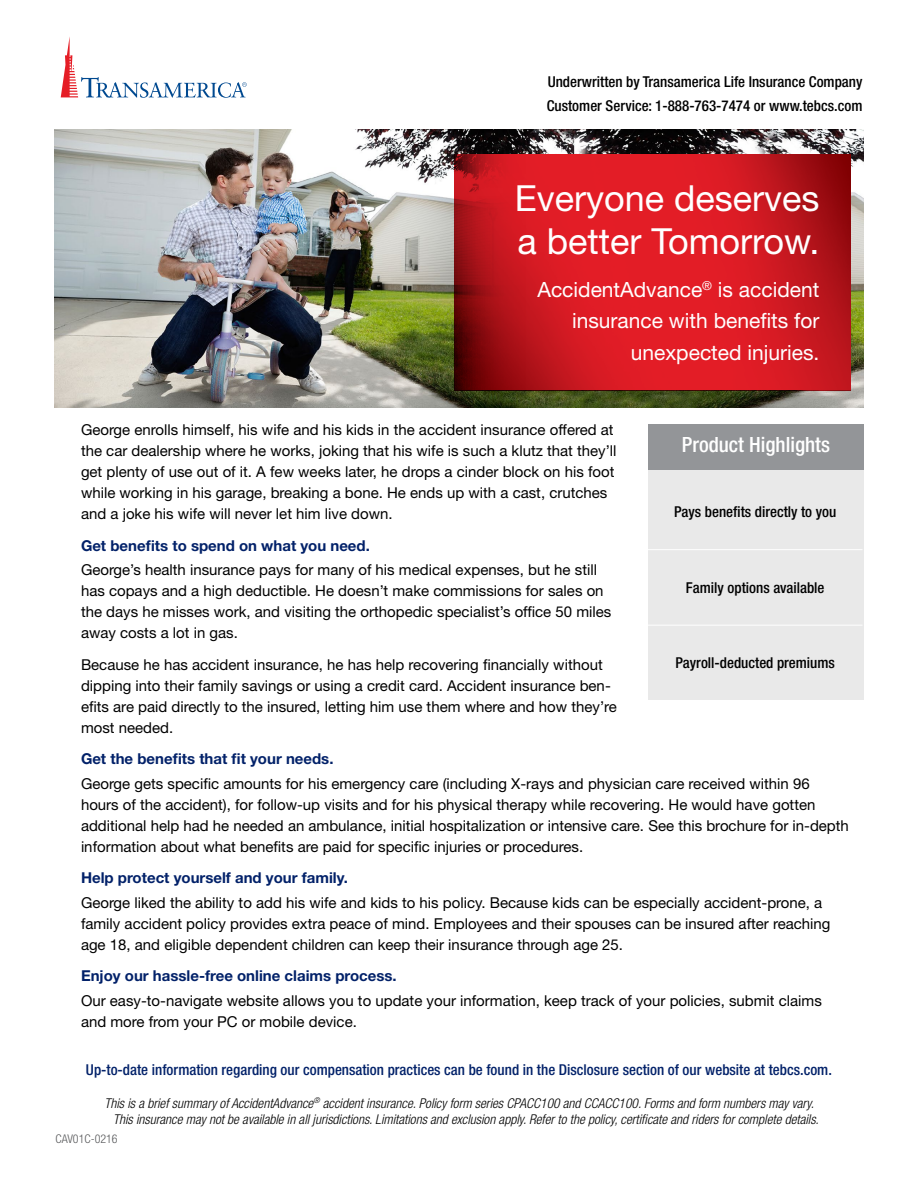
<style>
.page{position:relative;width:918px;height:1188px;background:#fff}
.page>*{position:absolute;margin:0;border:0;box-sizing:border-box;transform-origin:0 0}
.t1{font:36px/43.2px "Helvetica Neue LT Std";color:#fff}
.t2{font:21px/31.5px "Helvetica Neue LT Std";color:#fff;text-align:right}
.t3{font:500 condensed 21px "Helvetica Neue LT Std";color:#fff}
.t4{font:15px/21px "Helvetica Neue LT Std";color:#000}
.t5{font:500 condensed 15px/24px "Helvetica Neue LT Std";color:#000}
.t6{font:700 15px "Helvetica Neue LT Std";color:#022169}
.t7{font:500 condensed 15px "Helvetica Neue LT Std";color:#022169}
.t8{font:italic 300 condensed 13.5px/16.2px "Helvetica Neue LT Std";color:#000}
.t9{font:300 condensed 12px "Helvetica Neue LT Std";color:#58595b}
</style>
<div class="page">
<img style="left:54px;top:129px;width:810px;height:279px">
<div style="left:648px;top:465px;width:216px;height:235px;background:#e9e9e9"></div>
<img style="left:455px;top:154px;width:395px;height:236px">
<svg style="left:61px;top:37px;width:186px;height:61px"></svg>
<div style="left:648px;top:424px;width:216px;height:46px;background:#939598"></div>
<hr style="left:648px;top:549px;width:214px;height:1px;background:#fff">
<hr style="left:648px;top:625px;width:214px;height:1px;background:#fff">
<p class="t5" style="left:547px;top:69px;width:317px">Underwritten by Transamerica Life Insurance Company<br>Customer Service: 1-888-763-7474 or www.tebcs.com</p>
<h1 class="t1" style="left:515px;top:176px;width:306px">Everyone deserves a better Tomorrow.</h1>
<h2 class="t2" style="left:537px;top:273px;width:284px">AccidentAdvance<sup>®</sup> is accident insurance with benefits for unexpected injuries.</h2>
<p class="t4" style="left:81px;top:419px;width:537px">George enrolls himself, his wife and his kids in the accident insurance offered at the car dealership where he works, joking that his wife is such a klutz that they’ll get plenty of use out of it. A few weeks later, he drops a cinder block on his foot while working in his garage, breaking a bone. He ends up with a cast, crutches and a joke his wife will never let him live down.</p>
<p class="t6" style="left:81px;top:536px;width:290px">Get benefits to spend on what you need.</p>
<p class="t4" style="left:81px;top:559px;width:532px">George’s health insurance pays for many of his medical expenses, but he still has copays and a high deductible. He doesn’t make commissions for sales on the days he misses work, and visiting the orthopedic specialist’s office 50 miles away costs a lot in gas.</p>
<p class="t4" style="left:81px;top:654px;width:537px">Because he has accident insurance, he has help recovering financially without dipping into their family savings or using a credit card. Accident insurance ben&shy;efits are paid directly to the insured, letting him use them where and how they’re most needed.</p>
<p class="t6" style="left:81px;top:750px;width:254px">Get the benefits that fit your needs.</p>
<p class="t4" style="left:81px;top:773px;width:769px">George gets specific amounts for his emergency care (including X-rays and physician care received within 96 hours of the accident), for follow-up visits and for his physical therapy while recovering. He would have gotten additional help had he needed an ambulance, initial hospitalization or intensive care. See this brochure for in-depth information about what benefits are paid for specific injuries or procedures.</p>
<p class="t6" style="left:81px;top:869px;width:268px">Help protect yourself and your family.</p>
<p class="t4" style="left:81px;top:892px;width:751px">George liked the ability to add his wife and kids to his policy. Because kids can be especially accident-prone, a family accident policy provides extra peace of mind. Employees and their spouses can be insured after reaching age 18, and eligible dependent children can keep their insurance through age 25.</p>
<p class="t6" style="left:81px;top:967px;width:317px">Enjoy our hassle-free online claims process.</p>
<p class="t4" style="left:81px;top:990px;width:742px">Our easy-to-navigate website allows you to update your information, keep track of your policies, submit claims and more from your PC or mobile device.</p>
<h2 class="t3" style="left:682px;top:433px;width:150px">Product Highlights</h2>
<p class="t5" style="left:674px;top:500px;width:164px">Pays benefits directly to you</p>
<p class="t5" style="left:686px;top:575px;width:140px">Family options available</p>
<p class="t5" style="left:675px;top:651px;width:161px">Payroll-deducted premiums</p>
<p class="t7" style="left:86px;top:1061px;width:748px">Up-to-date information regarding our compensation practices can be found in the Disclosure section of our website at tebcs.com.</p>
<p class="t8" style="left:113px;top:1095px;width:707px;text-indent:-9px">This is a brief summary of AccidentAdvance<sup>®</sup> accident insurance. Policy form series CPACC100 and CCACC100. Forms and form numbers may vary.<br>This insurance may not be available in all jurisdictions. Limitations and exclusion apply. Refer to the policy, certificate and riders for complete details.</p>
<p class="t9" style="left:56px;top:1132px;width:64px">CAV01C-0216</p>
</div>
